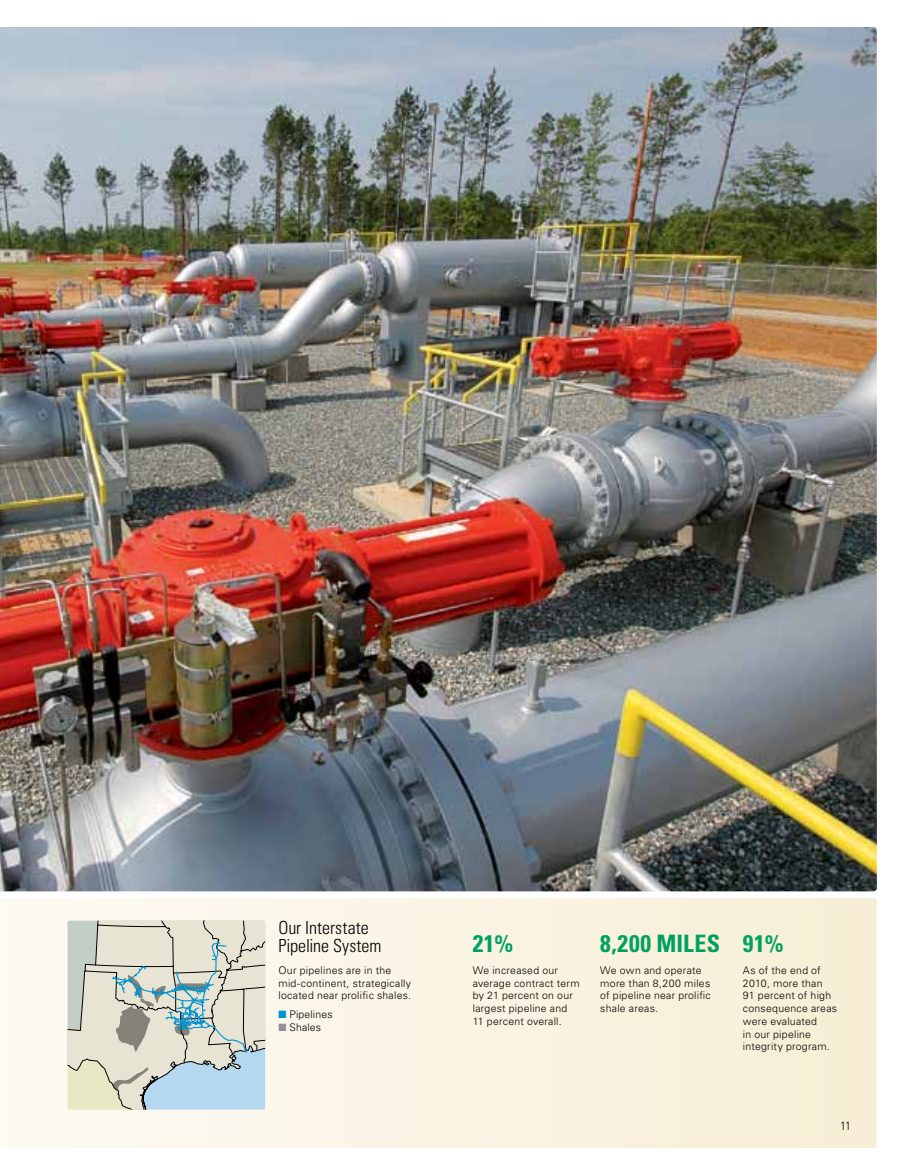
<style>
.page{position:relative;width:905px;height:1175px;background:#fff}
.page>*{position:absolute;margin:0;border:0;box-sizing:border-box;transform-origin:0 0}
.t1{font:700 condensed 24px "Univers";letter-spacing:.025em;color:#00a160}
.t2{font:300 condensed 18px/18px "Univers";color:#000}
.t3{font:300 condensed 12px "Univers";color:#000}
.t4{font:300 10.5px/12.8px "Univers";letter-spacing:.025em;color:#000}
.s1{color:#0093d0}
.s2{color:#929293}
</style>
<div class="page">
<svg style="left:0;top:898px;width:876px;height:250px;background:#f9f3e2"></svg>
<img style="left:0;top:27px;width:876px;height:864px">
<svg style="left:68px;top:920px;width:197px;height:189px;background:#c9d1c8"></svg>
<h2 class="t2" style="left:278px;top:918px;width:105px">Our Interstate<br>Pipeline System</h2>
<p class="t4" style="left:278px;top:963px;width:134px">Our pipelines are in the mid-continent, strategically located near prolific shales.</p>
<p class="t4" style="left:278px;top:1008px;width:56px"><span class="s1">■</span> Pipelines</p>
<p class="t4" style="left:278px;top:1020px;width:44px"><span class="s2">■</span> Shales</p>
<h1 class="t1" style="left:472px;top:928px;width:42px">21%</h1>
<h1 class="t1" style="left:600px;top:928px;width:70px">8,200 MILES</h1>
<h1 class="t1" style="left:742px;top:928px;width:42px">91%</h1>
<p class="t4" style="left:472px;top:963px;width:108px">We increased our average contract term by 21 percent on our largest pipeline and<br>11 percent overall.</p>
<p class="t4" style="left:600px;top:963px;width:112px">We own and operate more than 8,200 miles of pipeline near prolific shale areas.</p>
<p class="t4" style="left:742px;top:963px;width:96px">As of the end of<br>2010, more than<br>91 percent of high consequence areas were evaluated<br>in our pipeline integrity program.</p>
<p class="t3" style="left:840px;top:1119px;width:12px">11</p>
</div>
